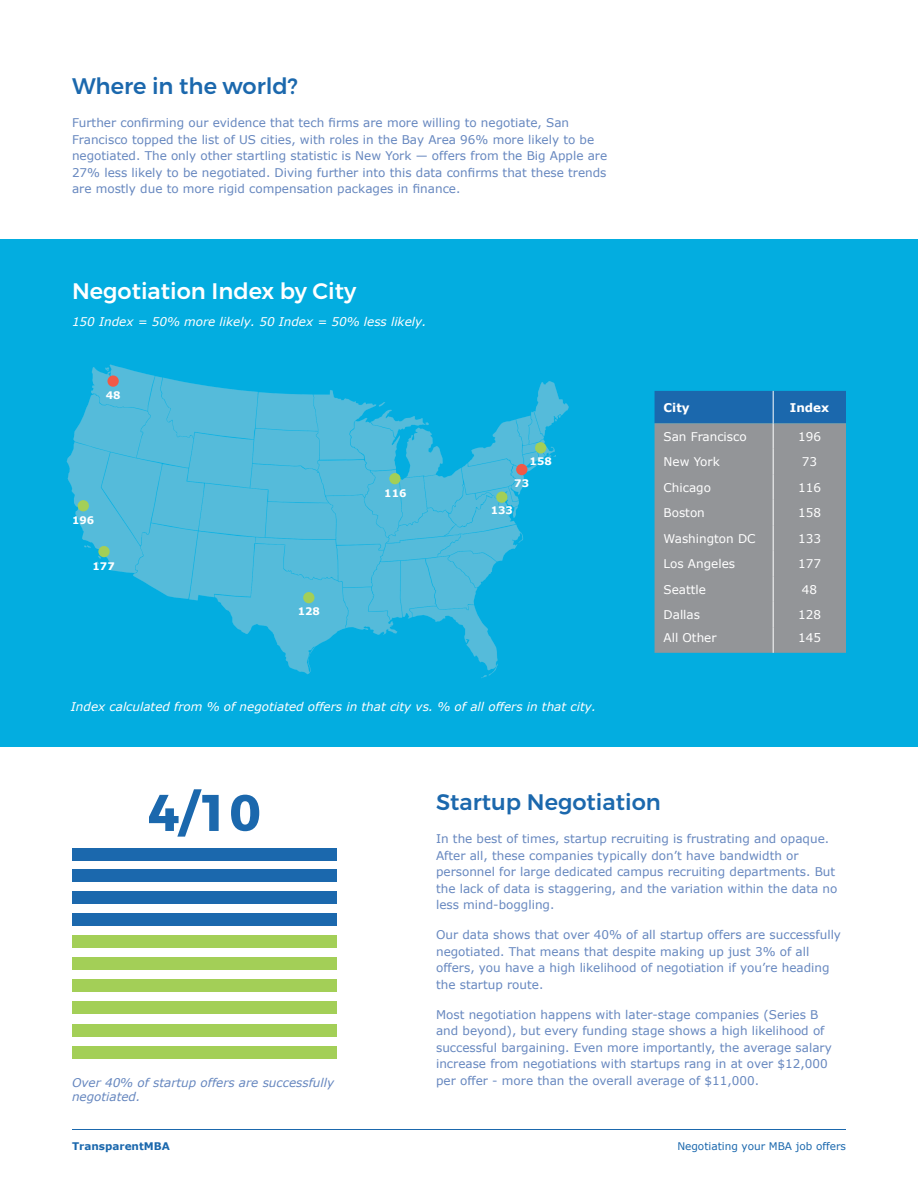
<style>
.page{position:relative;width:918px;height:1188px;background:#fff}
.page>*{position:absolute;margin:0;border:0;box-sizing:border-box;transform-origin:0 0}
.t1{font:500 22.5px "Montserrat";color:#1b68ad}
.t2{font:500 22.5px "Montserrat";color:#fff}
.t3{font:12px/16.5px "Verdana";color:#6687bf}
.t4{font:italic 12px "Verdana";color:#fff}
.t5{font:12px "Verdana";color:#fff}
.t6{font:italic 12px/13.5px "Verdana";color:#6687bf}
.t7{font:700 12px "Verdana";color:#fff}
.t8{font:10.5px "Verdana";color:#1b68ad}
.t9{font:700 10.5px "Verdana";color:#1b68ad}
.t10{font:700 10.35px "Verdana";color:#fff}
</style>
<div class="page">
<div style="left:0;top:239px;width:918px;height:508px;background:#03ade0"></div>
<svg style="left:655px;top:391px;width:191px;height:262px;background:#84909b"></svg>
<hr style="left:72px;top:1129px;width:774px;height:1px;background:#1b68ad">
<img style="left:66px;top:364px;width:503px;height:314px">
<div style="left:78px;top:500px;width:11px;height:11px;background:#a3cf57;border-radius:50%"></div>
<div style="left:516px;top:464px;width:11px;height:11px;background:#f05946;border-radius:50%"></div>
<div style="left:389px;top:473px;width:12px;height:11px;background:#a3cf57;border-radius:50%"></div>
<div style="left:535px;top:442px;width:11px;height:11px;background:#a3cf57;border-radius:50%"></div>
<div style="left:107px;top:375px;width:12px;height:12px;background:#f05946;border-radius:50%"></div>
<div style="left:496px;top:492px;width:11px;height:11px;background:#a3cf57;border-radius:50%"></div>
<div style="left:98px;top:546px;width:12px;height:11px;background:#a3cf57;border-radius:50%"></div>
<div style="left:303px;top:592px;width:11px;height:11px;background:#a3cf57;border-radius:50%"></div>
<div style="left:72px;top:848px;width:264px;height:12px;background:#1b68ad"></div>
<div style="left:72px;top:869px;width:264px;height:13px;background:#1b68ad"></div>
<div style="left:72px;top:891px;width:264px;height:13px;background:#1b68ad"></div>
<div style="left:72px;top:913px;width:264px;height:13px;background:#1b68ad"></div>
<div style="left:72px;top:935px;width:264px;height:13px;background:#a3cf57"></div>
<div style="left:72px;top:957px;width:264px;height:13px;background:#a3cf57"></div>
<div style="left:72px;top:980px;width:264px;height:12px;background:#a3cf57"></div>
<div style="left:72px;top:1002px;width:264px;height:12px;background:#a3cf57"></div>
<div style="left:72px;top:1046px;width:264px;height:12px;background:#a3cf57"></div>
<div style="left:72px;top:1024px;width:264px;height:12px;background:#a3cf57"></div>
<svg style="left:149px;top:789px;width:110px;height:48px"></svg>
<h1 class="t1" style="left:72px;top:72px;width:228px">Where in the world?</h1>
<p class="t3" style="left:72px;top:114px;width:537px">Further confirming our evidence that tech firms are more willing to negotiate, San Francisco topped the list of US cities, with roles in the Bay Area 96% more likely to be negotiated. The only other startling statistic is New York — offers from the Big Apple are 27% less likely to be negotiated. Diving further into this data confirms that these trends are mostly due to more rigid compensation packages in finance.</p>
<h1 class="t2" style="left:72px;top:277px;width:286px">Negotiation Index by City</h1>
<p class="t4" style="left:72px;top:313px;width:356px">150 Index = 50% more likely. 50 Index = 50% less likely.</p>
<p class="t10" style="left:106px;top:388px;width:16px">48</p>
<p class="t10" style="left:72px;top:513px;width:24px">196</p>
<p class="t10" style="left:93px;top:559px;width:24px">177</p>
<p class="t10" style="left:298px;top:604px;width:24px">128</p>
<p class="t10" style="left:384px;top:486px;width:24px">116</p>
<p class="t10" style="left:530px;top:454px;width:24px">158</p>
<p class="t10" style="left:514px;top:476px;width:16px">73</p>
<p class="t10" style="left:491px;top:503px;width:24px">133</p>
<p class="t4" style="left:71px;top:699px;width:527px">Index calculated from % of negotiated offers in that city vs. % of all offers in that city.</p>
<p class="t7" style="left:664px;top:399px;width:28px">City</p>
<p class="t7" style="left:790px;top:399px;width:41px">Index</p>
<p class="t5" style="left:664px;top:428px;width:85px">San Francisco</p>
<p class="t5" style="left:798px;top:428px;width:24px">196</p>
<p class="t5" style="left:664px;top:454px;width:58px">New York</p>
<p class="t5" style="left:802px;top:454px;width:17px">73</p>
<p class="t5" style="left:664px;top:479px;width:49px">Chicago</p>
<p class="t5" style="left:798px;top:479px;width:24px">116</p>
<p class="t5" style="left:664px;top:505px;width:43px">Boston</p>
<p class="t5" style="left:798px;top:505px;width:24px">158</p>
<p class="t5" style="left:664px;top:530px;width:94px">Washington DC</p>
<p class="t5" style="left:798px;top:530px;width:24px">133</p>
<p class="t5" style="left:664px;top:556px;width:73px">Los Angeles</p>
<p class="t5" style="left:798px;top:556px;width:24px">177</p>
<p class="t5" style="left:664px;top:581px;width:44px">Seattle</p>
<p class="t5" style="left:802px;top:581px;width:17px">48</p>
<p class="t5" style="left:664px;top:607px;width:38px">Dallas</p>
<p class="t5" style="left:798px;top:607px;width:24px">128</p>
<p class="t5" style="left:664px;top:629px;width:55px">All Other</p>
<p class="t5" style="left:798px;top:629px;width:24px">145</p>
<p class="t6" style="left:72px;top:1076px;width:264px">Over 40% of startup offers are successfully negotiated.</p>
<h1 class="t1" style="left:436px;top:789px;width:226px">Startup Negotiation</h1>
<p class="t3" style="left:436px;top:831px;width:403px">In the best of times, startup recruiting is frustrating and opaque.<br>After all, these companies typically don’t have bandwidth or personnel for large dedicated campus recruiting departments. But the lack of data is staggering, and the variation within the data no less mind-boggling.</p>
<p class="t3" style="left:436px;top:927px;width:406px">Our data shows that over 40% of all startup offers are successfully negotiated. That means that despite making up just 3% of all offers, you have a high likelihood of negotiation if you’re heading the startup route.</p>
<p class="t3" style="left:436px;top:1006px;width:397px">Most negotiation happens with later-stage companies (Series B and beyond), but every funding stage shows a high likelihood of successful bargaining. Even more importantly, the average salary increase from negotiations with startups rang in at over $12,000 per offer - more than the overall average of $11,000.</p>
<p class="t9" style="left:72px;top:1139px;width:100px">TransparentMBA</p>
<p class="t8" style="left:677px;top:1139px;width:170px">Negotiating your MBA job offers</p>
</div>
